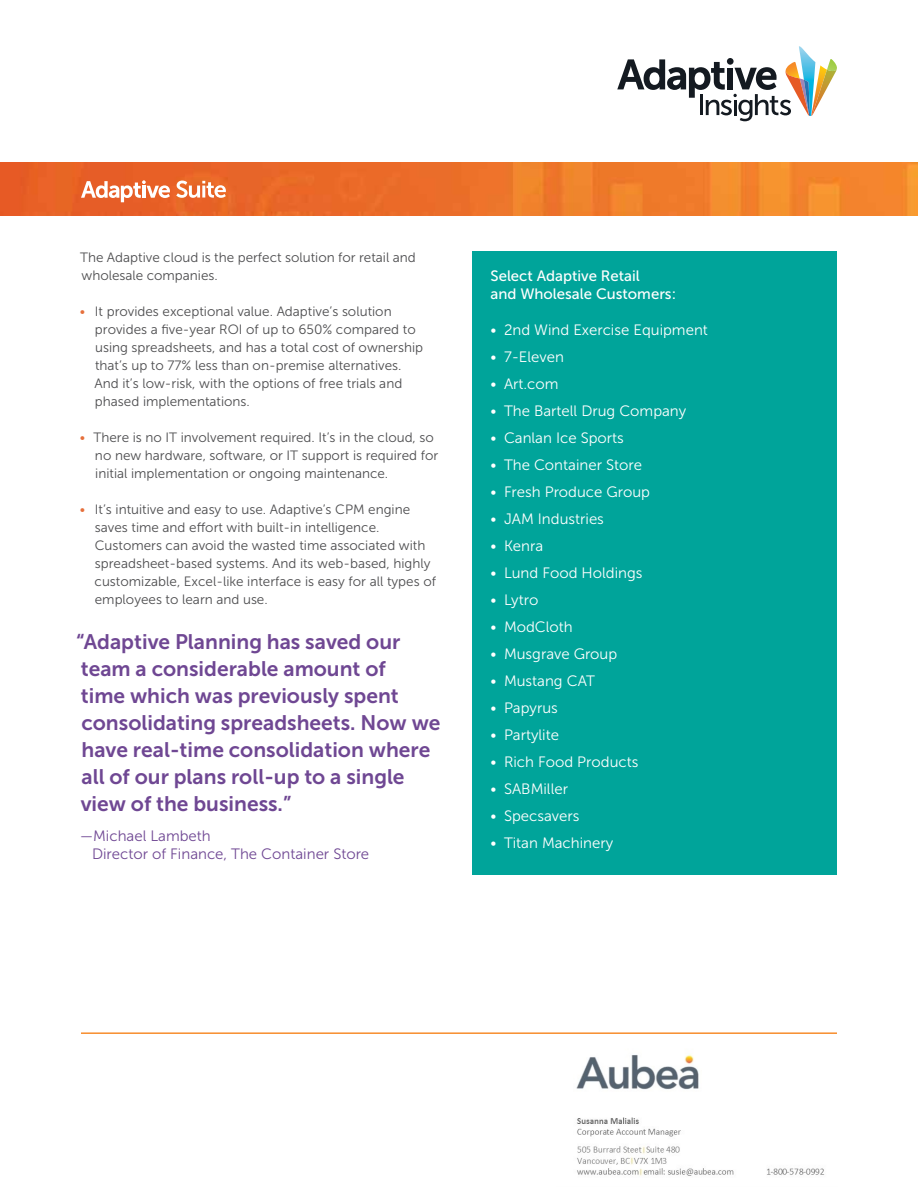
<style>
.page{position:relative;width:918px;height:1188px;background:#fff}
.page>*{position:absolute;margin:0;border:0;box-sizing:border-box;transform-origin:0 0}
.t1{font:21px/27px "Museo Sans 700";color:#6f4793}
.t2{font:15px "Museo Sans 300";color:#fff}
.t3{font:15px/18px "Museo Sans 300";color:#6f4793}
.t4{font:15px/18px "Museo Sans 500";color:#fff}
.t5{font:13.5px/18px "Museo Sans 300";color:#4d4d4f}
.s1{color:#e66f3b}
</style>
<div class="page">
<img style="left:0;top:162px;width:918px;height:54px">
<hr style="left:81px;top:1032px;width:756px;height:2px;background:#f78d2d">
<svg style="left:617px;top:46px;width:220px;height:75px"></svg>
<svg style="left:176px;top:181px;width:50px;height:17px"></svg>
<svg style="left:81px;top:180px;width:89px;height:22px"></svg>
<div style="left:472px;top:252px;width:365px;height:623px;background:#00a49a"></div>
<img style="left:576px;top:1054px;width:249px;height:122px">
<p class="t5" style="left:80px;top:248px;width:337px">The Adaptive cloud is the perfect solution for retail and wholesale companies.</p>
<p class="t5" style="left:94px;top:302px;width:330px;text-indent:-15px"><span class="s1">•</span> It provides exceptional value. Adaptive’s solution provides a five-year ROI of up to 650% compared to using spreadsheets, and has a total cost of ownership that’s up to 77% less than on-premise alternatives.<br>And it’s low-risk, with the options of free trials and phased implementations.</p>
<p class="t5" style="left:95px;top:428px;width:345px;text-indent:-15px"><span class="s1">•</span> There is no IT involvement required. It’s in the cloud, so no new hardware, software, or IT support is required for initial implementation or ongoing maintenance.</p>
<p class="t5" style="left:95px;top:500px;width:343px;text-indent:-15px"><span class="s1">•</span> It’s intuitive and easy to use. Adaptive’s CPM engine saves time and effort with built-in intelligence.<br>Customers can avoid the wasted time associated with spreadsheet-based systems. And its web-based, highly customizable, Excel-like interface is easy for all types of employees to learn and use.</p>
<h1 class="t1" style="left:76px;top:628px;width:366px">“Adaptive Planning has saved our team a considerable amount of<br>time which was previously spent consolidating spreadsheets. Now we have real-time consolidation where all of our plans roll-up to a single view of the business.”</h1>
<p class="t3" style="left:92px;top:827px;width:279px;text-indent:-12px">—Michael Lambeth<br>Director of Finance, The Container Store</p>
<p class="t4" style="left:490px;top:267px;width:187px">Select Adaptive Retail<br>and Wholesale Customers:</p>
<p class="t2" style="left:490px;top:322px;width:219px">• 2nd Wind Exercise Equipment</p>
<p class="t2" style="left:490px;top:349px;width:75px">• 7-Eleven</p>
<p class="t2" style="left:490px;top:376px;width:70px">• Art.com</p>
<p class="t2" style="left:490px;top:403px;width:197px">• The Bartell Drug Company</p>
<p class="t2" style="left:490px;top:430px;width:135px">• Canlan Ice Sports</p>
<p class="t2" style="left:490px;top:457px;width:153px">• The Container Store</p>
<p class="t2" style="left:490px;top:484px;width:161px">• Fresh Produce Group</p>
<p class="t2" style="left:490px;top:511px;width:115px">• JAM Industries</p>
<p class="t2" style="left:490px;top:538px;width:54px">• Kenra</p>
<p class="t2" style="left:490px;top:565px;width:153px">• Lund Food Holdings</p>
<p class="t2" style="left:490px;top:592px;width:49px">• Lytro</p>
<p class="t2" style="left:490px;top:619px;width:84px">• ModCloth</p>
<p class="t2" style="left:490px;top:646px;width:128px">• Musgrave Group</p>
<p class="t2" style="left:490px;top:673px;width:106px">• Mustang CAT</p>
<p class="t2" style="left:490px;top:700px;width:69px">• Papyrus</p>
<p class="t2" style="left:490px;top:727px;width:70px">• Partylite</p>
<p class="t2" style="left:490px;top:754px;width:149px">• Rich Food Products</p>
<p class="t2" style="left:490px;top:781px;width:79px">• SABMiller</p>
<p class="t2" style="left:490px;top:808px;width:90px">• Specsavers</p>
<p class="t2" style="left:490px;top:835px;width:124px">• Titan Machinery</p>
</div>
